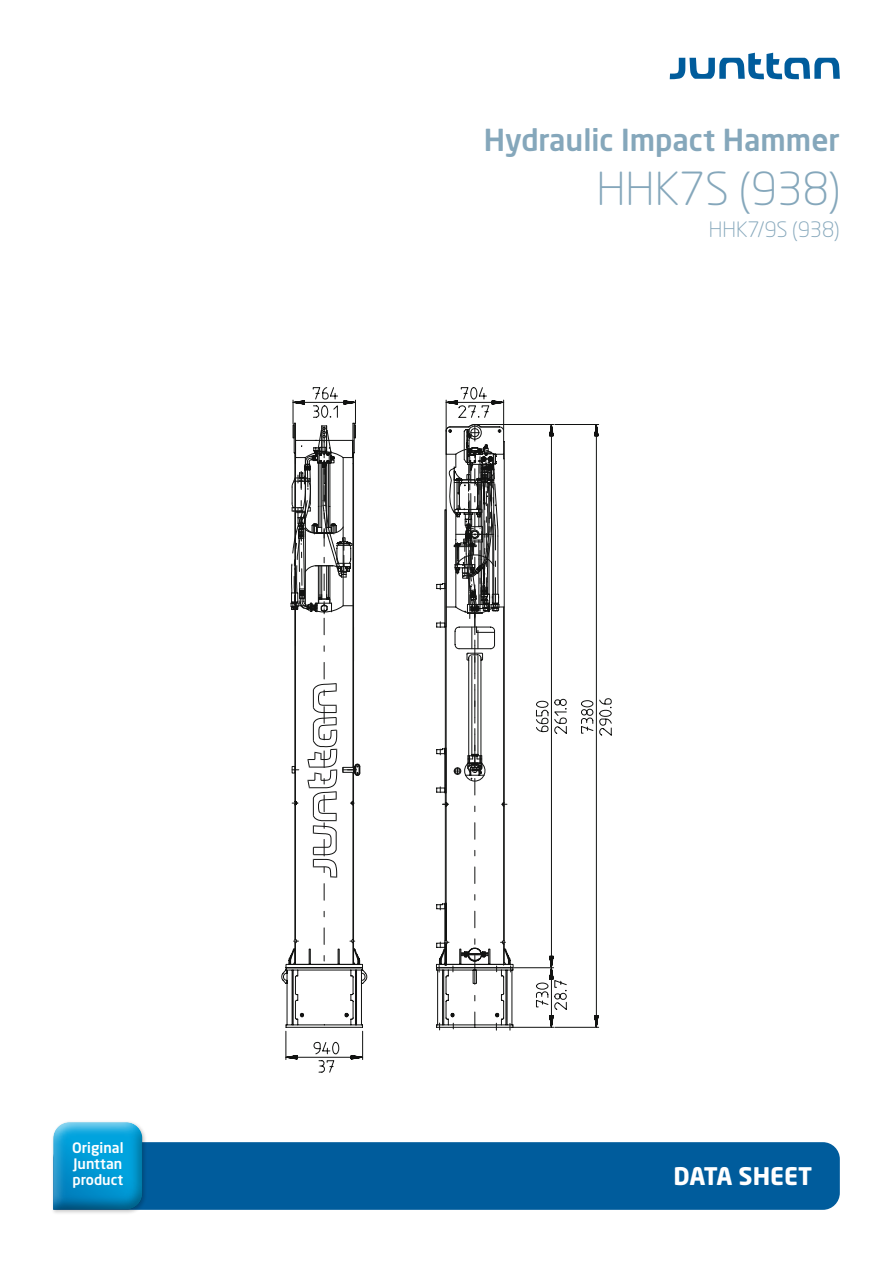
<style>
.page{position:relative;width:893px;height:1263px;background:#fff}
.page>*{position:absolute;margin:0;border:0;box-sizing:border-box;transform-origin:0 0}
.t1{font:300 45px "Neo Sans Std";color:#85a7bb}
.t2{font:500 30px "Neo Sans Std";color:#85a7bb}
.t3{font:700 24px "Neo Sans Std";color:#fff}
.t4{font:300 21px "Neo Sans Std";color:#85a7bb}
.t5{font:500 14.25px/15.9px "Neo Sans Std";letter-spacing:.005em;color:#fff;text-align:justify}
</style>
<div class="page">
<div style="left:147px;top:1142px;width:693px;height:68px;background:#005c9c"></div>
<div style="left:51px;top:1120px;width:96px;height:95px;background:#000;opacity:.2"></div>
<div style="left:51px;top:1120px;width:92px;height:90px;background:#000;opacity:.37"></div>
<svg style="left:670px;top:53px;width:170px;height:26px"></svg>
<svg style="left:599px;top:424px;width:13px;height:604px"></svg>
<svg style="left:567px;top:424px;width:32px;height:604px"></svg>
<svg style="left:281px;top:387px;width:286px;height:686px"></svg>
<p class="t5" style="left:72px;top:1139px;width:53px">Original Junttan product</p>
<h2 class="t2" style="left:484px;top:121px;width:358px">Hydraulic Impact Hammer</h2>
<h1 class="t1" style="left:596px;top:161px;width:246px">HHK7S (938)</h1>
<h3 class="t4" style="left:709px;top:217px;width:132px">HHK7/9S (938)</h3>
<h3 class="t3" style="left:673px;top:1160px;width:140px">DATA SHEET</h3>
</div>
